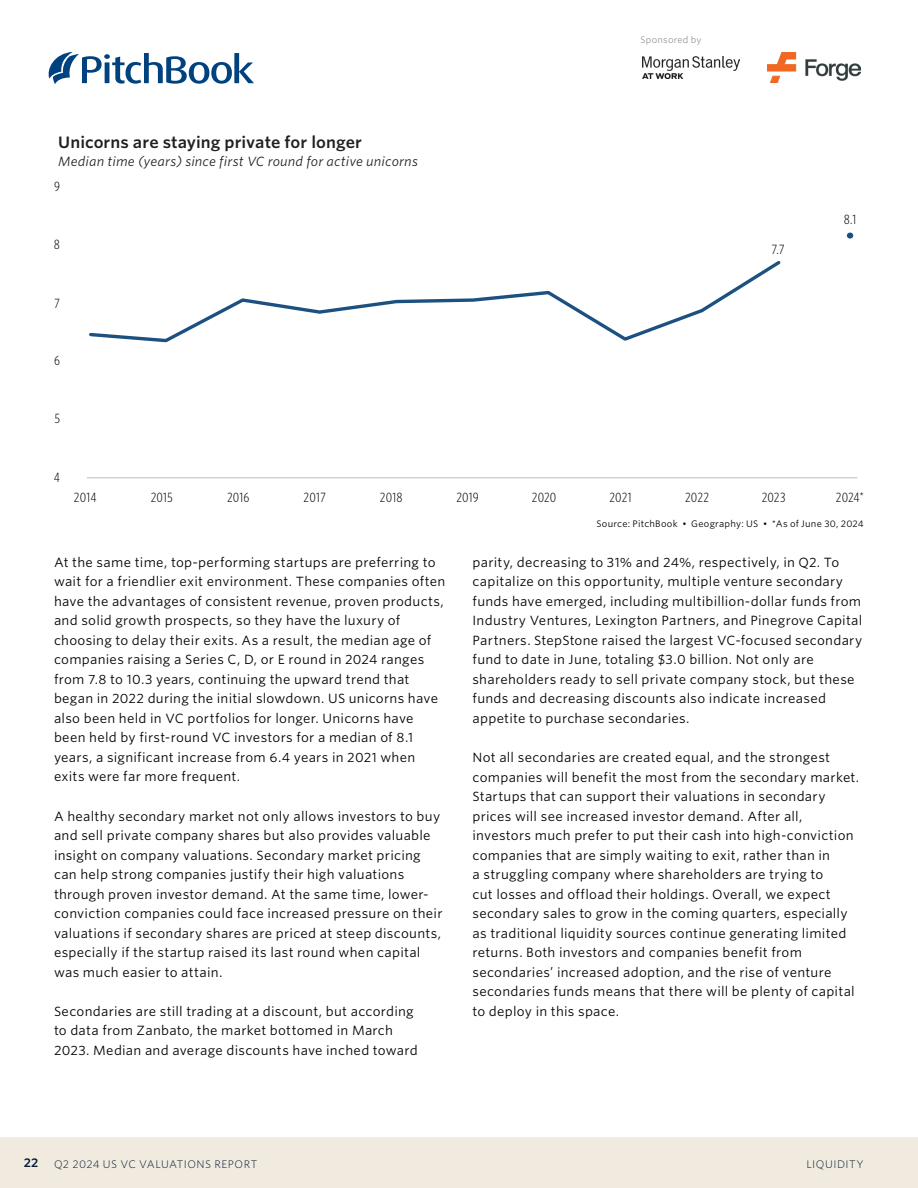
<style>
.page{position:relative;width:918px;height:1188px;background:#fff}
.page>*{position:absolute;margin:0;border:0;box-sizing:border-box;transform-origin:0 0}
.CR_Chart_title{font:600 15.75px "Whitney S Sm";color:#231f20}
.CR_Body_copy{font:12.75px/19.5px "Whitney S Sm";letter-spacing:.02em;color:#000}
.t1{font:300 12.75px "Whitney Cond S Sm";letter-spacing:.005em;color:#000}
.CR_Chart_narrative_title{font:italic 12.75px "Whitney S Sm";letter-spacing:.01em;color:#231f20}
.t2{font:600 12px "Whitney S Sm";color:#051c38}
.CR_Footer_right{font:300 10.5px "Whitney S Sm";letter-spacing:.045em;color:#051c38}
.CR_Source_tag{font:9px "Whitney S Sm";letter-spacing:.025em;color:#000}
.t3{font:300 9px "Whitney S Sm";letter-spacing:.025em;color:#78766f}
</style>
<div class="page">
<div style="left:0;top:1137px;width:918px;height:51px;background:#f0ebde"></div>
<svg style="left:49px;top:52px;width:205px;height:32px"></svg>
<img style="left:642px;top:56px;width:97px;height:23px">
<img style="left:767px;top:52px;width:93px;height:31px">
<hr style="left:87px;top:477px;width:770px;height:1px;background:#c0bcb2">
<svg style="left:89px;top:261px;width:692px;height:82px"></svg>
<svg style="left:847px;top:233px;width:6px;height:6px"></svg>
<p class="CR_Chart_title" style="left:58px;top:131px;width:305px">Unicorns are staying private for longer</p>
<p class="CR_Chart_narrative_title" style="left:58px;top:152px;width:361px">Median time (years) since first VC round for active unicorns</p>
<p class="t1" style="left:54px;top:178px;width:7px">9</p>
<p class="t1" style="left:54px;top:236px;width:8px">8</p>
<p class="t1" style="left:54px;top:295px;width:7px">7</p>
<p class="t1" style="left:54px;top:352px;width:7px">6</p>
<p class="t1" style="left:54px;top:410px;width:7px">5</p>
<p class="t1" style="left:54px;top:469px;width:8px">4</p>
<p class="t3" style="left:641px;top:34px;width:62px">Sponsored by</p>
<p class="t1" style="left:771px;top:241px;width:15px">7.7</p>
<p class="t1" style="left:844px;top:211px;width:14px">8.1</p>
<p class="t1" style="left:74px;top:489px;width:24px">2014</p>
<p class="t1" style="left:151px;top:489px;width:24px">2015</p>
<p class="t1" style="left:227px;top:489px;width:24px">2016</p>
<p class="t1" style="left:304px;top:489px;width:24px">2017</p>
<p class="t1" style="left:380px;top:489px;width:24px">2018</p>
<p class="t1" style="left:457px;top:489px;width:24px">2019</p>
<p class="t1" style="left:532px;top:489px;width:26px">2020</p>
<p class="t1" style="left:609px;top:489px;width:24px">2021</p>
<p class="t1" style="left:685px;top:489px;width:26px">2022</p>
<p class="t1" style="left:762px;top:489px;width:25px">2023</p>
<p class="t1" style="left:836px;top:489px;width:30px">2024*</p>
<p class="CR_Source_tag" style="left:597px;top:517px;width:269px">Source: PitchBook • Geography: US • *As of June 30, 2024</p>
<p class="CR_Body_copy" style="left:54px;top:552px;width:393px">At the same time, top-performing startups are preferring to wait for a friendlier exit environment. These companies often have the advantages of consistent revenue, proven products, and solid growth prospects, so they have the luxury of choosing to delay their exits. As a result, the median age of companies raising a Series C, D, or E round in 2024 ranges from 7.8 to 10.3 years, continuing the upward trend that began in 2022 during the initial slowdown. US unicorns have also been held in VC portfolios for longer. Unicorns have been held by first-round VC investors for a median of 8.1 years, a significant increase from 6.4 years in 2021 when exits were far more frequent.</p>
<p class="CR_Body_copy" style="left:54px;top:806px;width:390px">A healthy secondary market not only allows investors to buy and sell private company shares but also provides valuable insight on company valuations. Secondary market pricing can help strong companies justify their high valuations through proven investor demand. At the same time, lower&shy;conviction companies could face increased pressure on their valuations if secondary shares are priced at steep discounts, especially if the startup raised its last round when capital was much easier to attain.</p>
<p class="CR_Body_copy" style="left:54px;top:1001px;width:365px">Secondaries are still trading at a discount, but according to data from Zanbato, the market bottomed in March<br>2023. Median and average discounts have inched toward</p>
<p class="CR_Body_copy" style="left:472px;top:552px;width:391px">parity, decreasing to 31% and 24%, respectively, in Q2. To capitalize on this opportunity, multiple venture secondary funds have emerged, including multibillion-dollar funds from Industry Ventures, Lexington Partners, and Pinegrove Capital Partners. StepStone raised the largest VC-focused secondary fund to date in June, totaling $3.0 billion. Not only are shareholders ready to sell private company stock, but these funds and decreasing discounts also indicate increased appetite to purchase secondaries.</p>
<p class="CR_Body_copy" style="left:472px;top:747px;width:388px">Not all secondaries are created equal, and the strongest companies will benefit the most from the secondary market.<br>Startups that can support their valuations in secondary prices will see increased investor demand. After all, investors much prefer to put their cash into high-conviction companies that are simply waiting to exit, rather than in<br>a struggling company where shareholders are trying to<br>cut losses and offload their holdings. Overall, we expect secondary sales to grow in the coming quarters, especially as traditional liquidity sources continue generating limited returns. Both investors and companies benefit from secondaries’ increased adoption, and the rise of venture secondaries funds means that there will be plenty of capital to deploy in this space.</p>
<p class="t2" style="left:24px;top:1154px;width:16px">22</p>
<p class="CR_Footer_right" style="left:54px;top:1156px;width:205px">Q2 2024 US VC VALUATIONS REPORT</p>
<p class="CR_Footer_right" style="left:806px;top:1157px;width:59px">LIQUIDITY</p>
</div>
